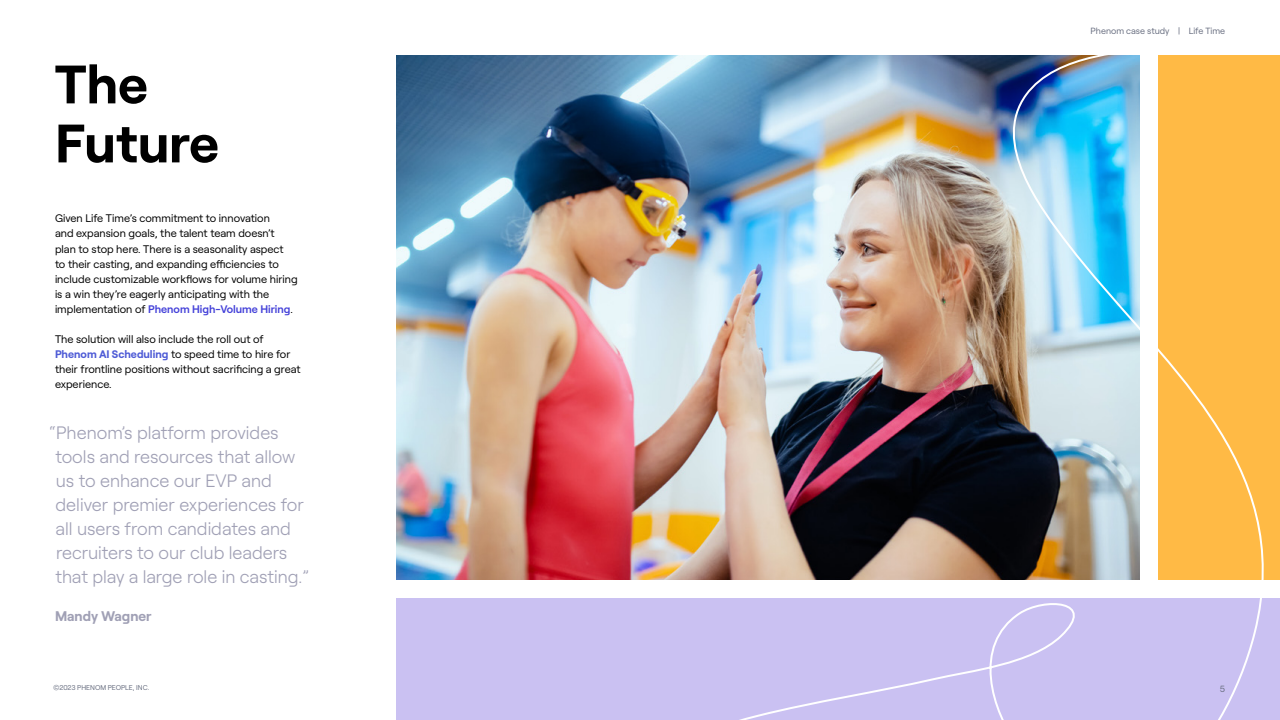
<style>
.page{position:relative;width:1280px;height:720px;background:#fff}
.page>*{position:absolute;margin:0;border:0;box-sizing:border-box;transform-origin:0 0}
.t1{font:700 54px/59px "Roobert";color:#000}
.t2{font:300 18px/24px "Roobert";color:#a0a0b5}
.t3{font:700 14px "Roobert";color:#a0a0b5}
.t4{font:11px/15px "Roobert";color:#000}
.t5{font:9px "Roobert";color:#696f81}
.t6{font:7px "Roobert";color:#696f81}
.s1{font-weight:600;color:#4542d9}
.s2{font-weight:700;color:#4f5cd6}
</style>
<div class="page">
<img style="left:396px;top:55px;width:244px;height:525px">
<div style="left:396px;top:598px;width:884px;height:122px;background:#cac1f2"></div>
<img style="left:640px;top:55px;width:640px;height:665px">
<h1 class="t1" style="left:55px;top:50px;width:165px">The<br>Future</h1>
<p class="t4" style="left:55px;top:210px;width:244px">Given Life Time’s commitment to innovation<br>and expansion goals, the talent team doesn’t plan to stop here. There is a seasonality aspect<br>to their casting, and expanding efficiencies to include customizable workflows for volume hiring is a win they’re eagerly anticipating with the implementation of <span class="s1">Phenom High-Volume Hiring</span>.</p>
<p class="t4" style="left:55px;top:330px;width:247px">The solution will also include the roll out of <span class="s2">Phenom AI Scheduling</span> to speed time to hire for their frontline positions without sacrificing a great experience.</p>
<h2 class="t2" style="left:55px;top:419px;width:255px;text-indent:-6px">“Phenom’s platform provides tools and resources that allow us to enhance our EVP and deliver premier experiences for all users from candidates and recruiters to our club leaders that play a large role in casting.”</h2>
<p class="t3" style="left:55px;top:605px;width:98px">Mandy Wagner</p>
<p class="t5" style="left:1091px;top:24px;width:136px">Phenom case study | Life Time</p>
<p class="t6" style="left:53px;top:683px;width:98px">©2023 PHENOM PEOPLE, INC.</p>
<p class="t5" style="left:1220px;top:682px;width:7px">5</p>
</div>
